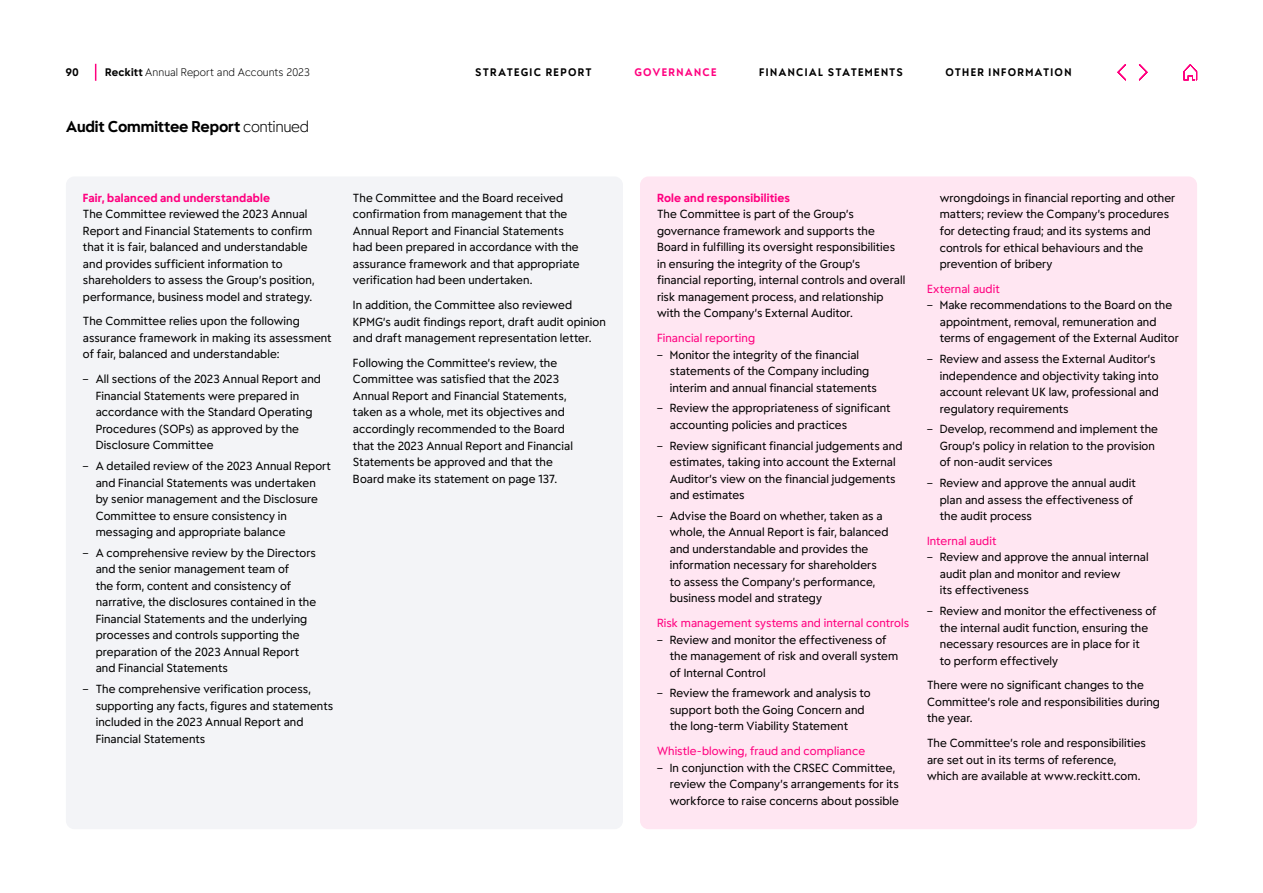
<style>
.page{position:relative;width:1263px;height:893px;background:#fff}
.page>*{position:absolute;margin:0;border:0;box-sizing:border-box;transform-origin:0 0}
.t1{font:700 15px "Energy";letter-spacing:-.01em;color:#000}
.t2{font:11.25px/16.5px "Energy";letter-spacing:.005em;color:#000}
.t3{font:11.25px "Energy";letter-spacing:.005em;color:#ff007f}
.t4{font:700 11.25px "Energy";letter-spacing:.015em;color:#ff007f}
.t5{font:700 10.5px "Energy";letter-spacing:.12em;color:#000}
.t6{font:300 10.5px "Energy";letter-spacing:.005em;color:#000}
.t7{font:700 10.5px "Energy";letter-spacing:.12em;color:#ff007f}
.s1{font-weight:700}
.s2{font-weight:300}
</style>
<div class="page">
<div style="left:640px;top:176px;width:557px;height:653px;background:#ffe6f2;border-radius:9px"></div>
<div style="left:66px;top:176px;width:557px;height:653px;background:#f3f4f7;border-radius:9px"></div>
<svg style="left:95px;top:64px;width:1px;height:17px"></svg>
<svg style="left:1183px;top:64px;width:14px;height:16px"></svg>
<svg style="left:1139px;top:64px;width:8px;height:16px"></svg>
<svg style="left:1117px;top:64px;width:9px;height:16px"></svg>
<p class="t5" style="left:66px;top:65px;width:14px">90</p>
<p class="t6" style="left:105px;top:66px;width:206px"><span class="s1">Reckitt</span> Annual Report and Accounts 2023</p>
<p class="t5" style="left:475px;top:65px;width:118px">STRATEGIC REPORT</p>
<p class="t7" style="left:634px;top:65px;width:84px">GOVERNANCE</p>
<p class="t5" style="left:759px;top:65px;width:145px">FINANCIAL STATEMENTS</p>
<p class="t5" style="left:945px;top:65px;width:128px">OTHER INFORMATION</p>
<h1 class="t1" style="left:66px;top:117px;width:245px">Audit Committee Report <span class="s2">continued</span></h1>
<p class="t4" style="left:83px;top:190px;width:189px">Fair, balanced and understandable</p>
<p class="t2" style="left:83px;top:206px;width:233px">The Committee reviewed the 2023 Annual Report and Financial Statements to confirm that it is fair, balanced and understandable and provides sufficient information to shareholders to assess the Group’s position, performance, business model and strategy.</p>
<p class="t2" style="left:83px;top:313px;width:250px">The Committee relies upon the following assurance framework in making its assessment of fair, balanced and understandable:</p>
<p class="t2" style="left:96px;top:371px;width:227px;text-indent:-13px">– All sections of the 2023 Annual Report and Financial Statements were prepared in accordance with the Standard Operating Procedures (SOPs) as approved by the Disclosure Committee</p>
<p class="t2" style="left:96px;top:458px;width:237px;text-indent:-13px">– A detailed review of the 2023 Annual Report and Financial Statements was undertaken by senior management and the Disclosure Committee to ensure consistency in messaging and appropriate balance</p>
<p class="t2" style="left:96px;top:544px;width:222px;text-indent:-13px">– A comprehensive review by the Directors and the senior management team of<br>the form, content and consistency of narrative, the disclosures contained in the Financial Statements and the underlying processes and controls supporting the preparation of the 2023 Annual Report and Financial Statements</p>
<p class="t2" style="left:96px;top:681px;width:239px;text-indent:-13px">– The comprehensive verification process, supporting any facts, figures and statements included in the 2023 Annual Report and Financial Statements</p>
<p class="t2" style="left:353px;top:189px;width:228px">The Committee and the Board received confirmation from management that the Annual Report and Financial Statements had been prepared in accordance with the assurance framework and that appropriate verification had been undertaken.</p>
<p class="t2" style="left:353px;top:297px;width:254px">In addition, the Committee also reviewed<br>KPMG’s audit findings report, draft audit opinion and draft management representation letter.</p>
<p class="t2" style="left:353px;top:354px;width:221px">Following the Committee’s review, the Committee was satisfied that the 2023<br>Annual Report and Financial Statements, taken as a whole, met its objectives and accordingly recommended to the Board that the 2023 Annual Report and Financial Statements be approved and that the Board make its statement on page 137.</p>
<p class="t4" style="left:657px;top:190px;width:135px">Role and responsibilities</p>
<p class="t2" style="left:657px;top:206px;width:250px">The Committee is part of the Group’s governance framework and supports the Board in fulfilling its oversight responsibilities in ensuring the integrity of the Group’s financial reporting, internal controls and overall risk management process, and relationship with the Company’s External Auditor.</p>
<p class="t3" style="left:657px;top:331px;width:100px">Financial reporting</p>
<p class="t2" style="left:670px;top:346px;width:209px;text-indent:-13px">– Monitor the integrity of the financial statements of the Company including interim and annual financial statements</p>
<p class="t2" style="left:670px;top:400px;width:222px;text-indent:-13px">– Review the appropriateness of significant accounting policies and practices</p>
<p class="t2" style="left:670px;top:437px;width:234px;text-indent:-13px">– Review significant financial judgements and estimates, taking into account the External Auditor’s view on the financial judgements and estimates</p>
<p class="t2" style="left:670px;top:507px;width:220px;text-indent:-13px">– Advise the Board on whether, taken as a whole, the Annual Report is fair, balanced and understandable and provides the information necessary for shareholders to assess the Company’s performance, business model and strategy</p>
<p class="t3" style="left:657px;top:616px;width:254px">Risk management systems and internal controls</p>
<p class="t2" style="left:670px;top:631px;width:230px;text-indent:-13px">– Review and monitor the effectiveness of the management of risk and overall system of Internal Control</p>
<p class="t2" style="left:670px;top:685px;width:202px;text-indent:-13px">– Review the framework and analysis to support both the Going Concern and the long-term Viability Statement</p>
<p class="t3" style="left:657px;top:744px;width:210px">Whistle-blowing, fraud and compliance</p>
<p class="t2" style="left:670px;top:759px;width:231px;text-indent:-13px">– In conjunction with the CRSEC Committee, review the Company’s arrangements for its workforce to raise concerns about possible</p>
<p class="t2" style="left:940px;top:190px;width:237px">wrongdoings in financial reporting and other matters; review the Company’s procedures for detecting fraud; and its systems and controls for ethical behaviours and the prevention of bribery</p>
<p class="t3" style="left:927px;top:281px;width:74px">External audit</p>
<p class="t2" style="left:940px;top:297px;width:241px;text-indent:-13px">– Make recommendations to the Board on the appointment, removal, remuneration and terms of engagement of the External Auditor</p>
<p class="t2" style="left:940px;top:351px;width:221px;text-indent:-13px">– Review and assess the External Auditor’s independence and objectivity taking into account relevant UK law, professional and regulatory requirements</p>
<p class="t2" style="left:940px;top:421px;width:220px;text-indent:-13px">– Develop, recommend and implement the<br>Group’s policy in relation to the provision of non-audit services</p>
<p class="t2" style="left:940px;top:475px;width:198px;text-indent:-13px">– Review and approve the annual audit plan and assess the effectiveness of the audit process</p>
<p class="t3" style="left:927px;top:533px;width:71px">Internal audit</p>
<p class="t2" style="left:940px;top:549px;width:210px;text-indent:-13px">– Review and approve the annual internal audit plan and monitor and review<br>its effectiveness</p>
<p class="t2" style="left:940px;top:603px;width:218px;text-indent:-13px">– Review and monitor the effectiveness of the internal audit function, ensuring the necessary resources are in place for it<br>to perform effectively</p>
<p class="t2" style="left:927px;top:677px;width:234px">There were no significant changes to the<br>Committee’s role and responsibilities during the year.</p>
<p class="t2" style="left:927px;top:735px;width:220px">The Committee’s role and responsibilities are set out in its terms of reference, which are available at www.reckitt.com.</p>
</div>
